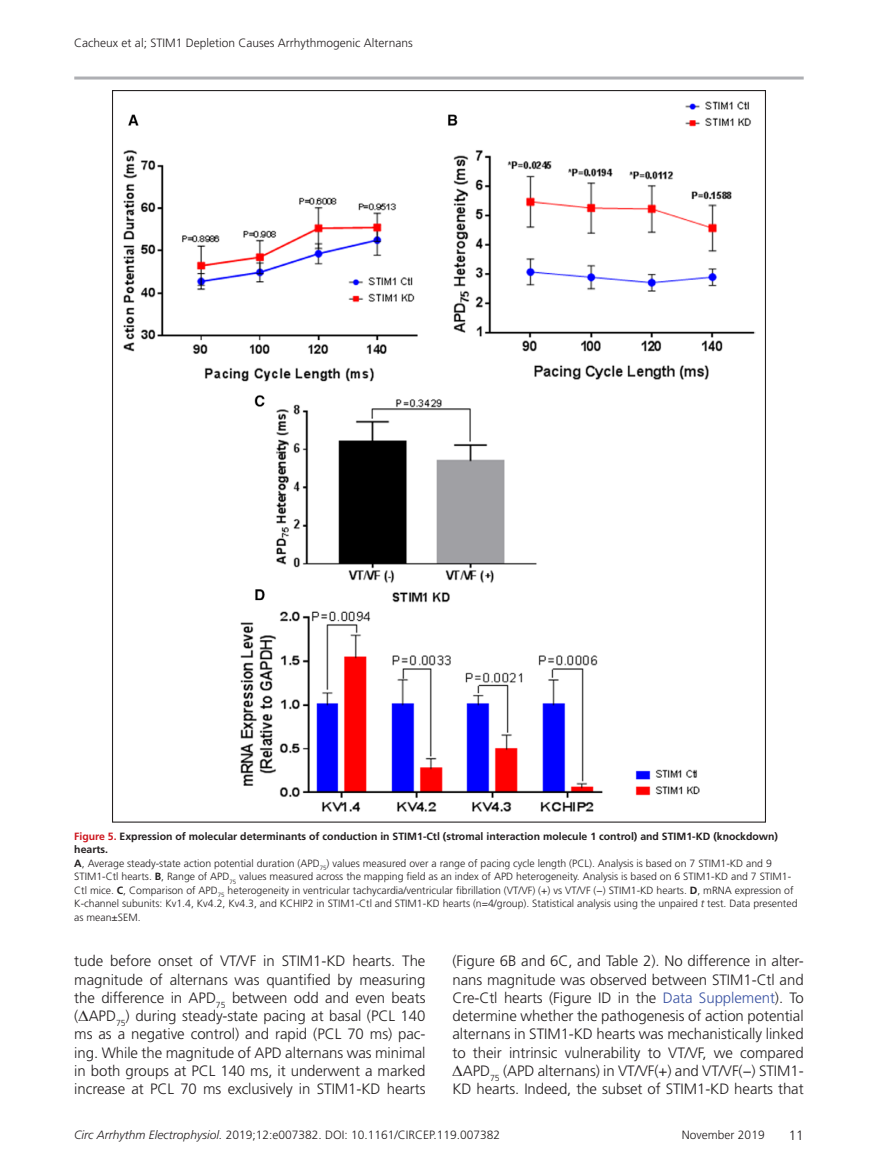
<style>
.page{position:relative;width:878px;height:1175px;background:#fff}
.page>*{position:absolute;margin:0;border:0;box-sizing:border-box;transform-origin:0 0}
.t1{font:300 15px/18.3px "Frutiger LT Std";letter-spacing:-.005em;color:#231f20;text-align:justify}
.t2{font:300 13.5px "Frutiger LT Std";color:#231f20}
.t3{font:300 12px "Frutiger LT Std";color:#231f20}
.t4{font:300 10.5px/13.5px "Frutiger LT Std";color:#231f20}
.s1{font-weight:700;color:#cd151d}
.s2{font-weight:700}
.s3{font-style:italic}
.s4{font-family:"Gandhari Unicode";font-weight:400}
.s5{color:#3a53a3}
</style>
<div class="page">
<svg style="left:74px;top:76px;width:729px;height:4px;background:#c1c2c5"></svg>
<svg style="left:112px;top:90px;width:654px;height:733px"></svg>
<p class="t3" style="left:74px;top:36px;width:340px">Cacheux et al; STIM1 Depletion Causes Arrhythmogenic Alternans</p>
<p class="t4" style="left:74px;top:829px;width:724px"><span class="s1">Figure 5.</span> <span class="s2">Expression of molecular determinants of conduction in STIM1-Ctl (stromal interaction molecule 1 control) and STIM1-KD (knockdown) hearts.<br>A</span>, Average steady-state action potential duration (APD<sub>75</sub>) values measured over a range of pacing cycle length (PCL). Analysis is based on 7 STIM1-KD and 9<br>STIM1-Ctl hearts. <span class="s2">B</span>, Range of APD<sub>75</sub> values measured across the mapping field as an index of APD heterogeneity. Analysis is based on 6 STIM1-KD and 7 STIM1- Ctl mice. <span class="s2">C</span>, Comparison of APD<sub>75</sub> heterogeneity in ventricular tachycardia/ventricular fibrillation (VT/VF) (+) vs VT/VF (−) STIM1-KD hearts. <span class="s2">D</span>, mRNA expression of K-channel subunits: Kv1.4, Kv4.2, Kv4.3, and KCHIP2 in STIM1-Ctl and STIM1-KD hearts (n=4/group). Statistical analysis using the unpaired <span class="s3">t</span> test. Data presented as mean±SEM.</p>
<p class="t1" style="left:74px;top:952px;width:353px">tude before onset of VT/VF in STIM1-KD hearts. The magnitude of alternans was quantified by measuring the difference in APD<sub>75</sub> between odd and even beats (<span class="s4">Δ</span>APD<sub>75</sub>) during steady-state pacing at basal (PCL 140 ms as a negative control) and rapid (PCL 70 ms) pac&shy;ing. While the magnitude of APD alternans was minimal in both groups at PCL 140 ms, it underwent a marked increase at PCL 70 ms exclusively in STIM1-KD hearts</p>
<p class="t1" style="left:452px;top:952px;width:353px">(Figure 6B and 6C, and Table 2). No difference in alter&shy;nans magnitude was observed between STIM1-Ctl and Cre-Ctl hearts (Figure ID in the <span class="s5">Data Supplement</span>). To determine whether the pathogenesis of action potential alternans in STIM1-KD hearts was mechanistically linked to their intrinsic vulnerability to VT/VF, we compared <span class="s4">Δ</span>APD<sub>75</sub> (APD alternans) in VT/VF(+) and VT/VF(−) STIM1- KD hearts. Indeed, the subset of STIM1-KD hearts that</p>
<p class="t3" style="left:74px;top:1128px;width:427px"><span class="s3">Circ Arrhythm Electrophysiol.</span> 2019;12:e007382. DOI: 10.1161/CIRCEP.119.007382</p>
<p class="t3" style="left:682px;top:1128px;width:84px">November 2019</p>
<p class="t2" style="left:788px;top:1127px;width:17px">11</p>
</div>
